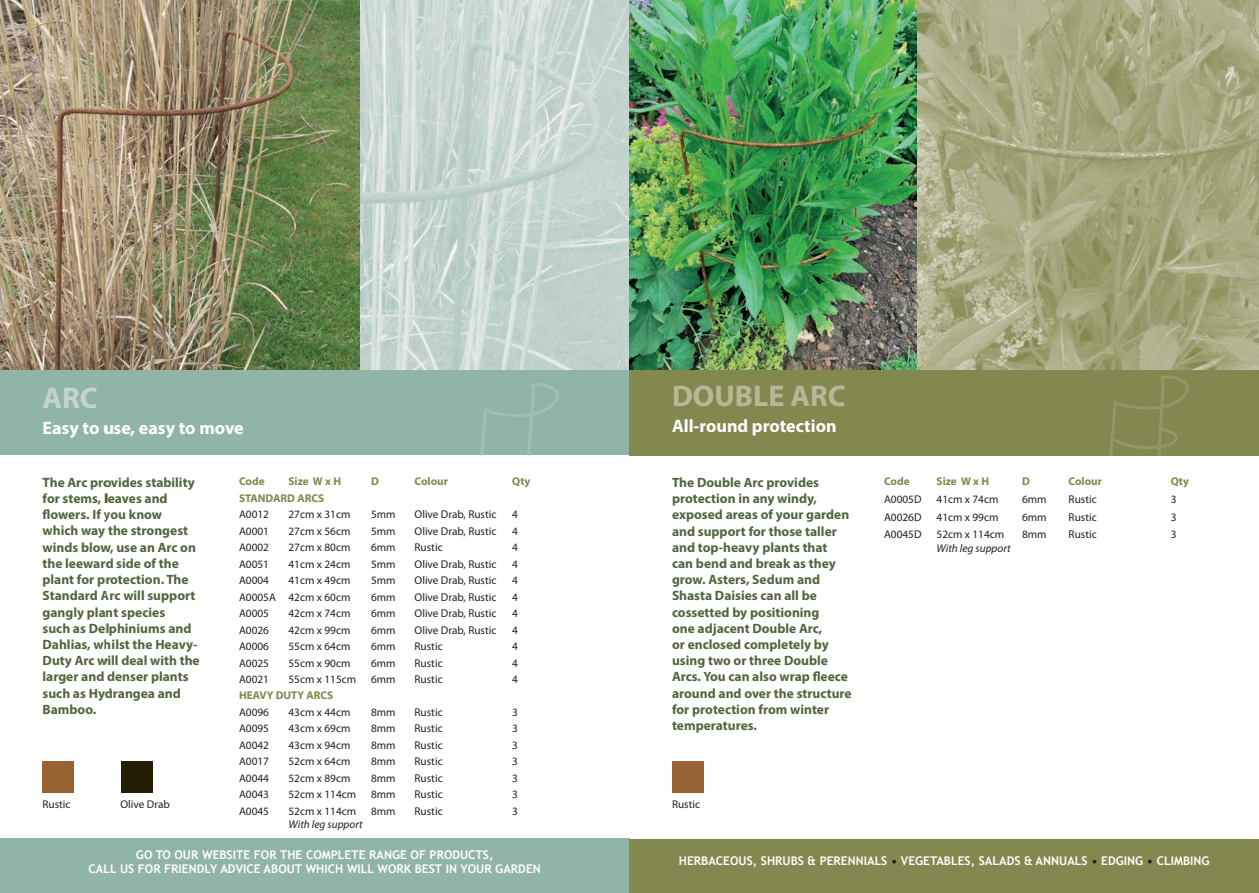
<style>
.page{position:relative;width:1259px;height:893px;background:#fff}
.page>*{position:absolute;margin:0;border:0;box-sizing:border-box;transform-origin:0 0}
.t1{font:700 30px "Myriad Pro";color:#b8b899}
.t2{font:700 30px "Myriad Pro";color:#c3d4cf}
.t3{font:700 18px "Myriad Pro";color:#fff}
.t4{font:700 13.5px/16.2px "Myriad Pro";color:#51653c}
.t5{font:700 12px/14.4px "Trebuchet MS";color:#fff;text-align:center}
.t6{font:11.25px "Myriad Pro";color:#231f20}
.t7{font:700 11.25px "Myriad Pro";color:#82884e}
.t8{font:italic 11.25px "Myriad Pro";color:#231f20}
.s1{color:#231f20}
</style>
<div class="page">
<div style="left:0;top:369px;width:629px;height:86px;background:#91b4a9"></div>
<img style="left:359px;top:0;width:270px;height:370px">
<img style="left:0;top:0;width:359px;height:370px">
<div style="left:0;top:839px;width:629px;height:54px;background:#91b4a9"></div>
<svg style="left:480px;top:383px;width:79px;height:72px"></svg>
<div style="left:629px;top:369px;width:630px;height:86px;background:#82884e"></div>
<img style="left:916px;top:0;width:343px;height:369px">
<img style="left:629px;top:0;width:287px;height:370px">
<div style="left:629px;top:839px;width:630px;height:54px;background:#82884e"></div>
<div style="left:43px;top:761px;width:31px;height:32px;background:#986332"></div>
<div style="left:122px;top:761px;width:31px;height:32px;background:#241e05"></div>
<div style="left:672px;top:761px;width:31px;height:32px;background:#986332"></div>
<svg style="left:1110px;top:376px;width:79px;height:79px"></svg>
<h1 class="t1" style="left:672px;top:377px;width:175px">DOUBLE ARC</h1>
<h2 class="t3" style="left:672px;top:414px;width:166px">All-round protection</h2>
<h1 class="t2" style="left:43px;top:379px;width:57px">ARC</h1>
<h2 class="t3" style="left:43px;top:416px;width:203px">Easy to use, easy to move</h2>
<p class="t4" style="left:43px;top:474px;width:159px">The Arc provides stability for stems, leaves and flowers. If you know which way the strongest winds blow, use an Arc on the leeward side of the plant for protection. The<br>Standard Arc will support gangly plant species<br>such as Delphiniums and<br>Dahlias, whilst the Heavy-<br>Duty Arc will deal with the larger and denser plants such as Hydrangea and<br>Bamboo.</p>
<p class="t7" style="left:239px;top:474px;width:27px">Code</p>
<p class="t7" style="left:288px;top:474px;width:54px">Size W x H</p>
<p class="t7" style="left:371px;top:474px;width:9px">D</p>
<p class="t7" style="left:414px;top:474px;width:35px">Colour</p>
<p class="t7" style="left:512px;top:474px;width:20px">Qty</p>
<p class="t7" style="left:239px;top:491px;width:87px">STANDARD ARCS</p>
<p class="t6" style="left:239px;top:507px;width:31px">A0012</p>
<p class="t6" style="left:288px;top:507px;width:63px">27cm x 31cm</p>
<p class="t6" style="left:371px;top:507px;width:26px">5mm</p>
<p class="t6" style="left:414px;top:507px;width:83px">Olive Drab, Rustic</p>
<p class="t6" style="left:512px;top:507px;width:7px">4</p>
<p class="t6" style="left:239px;top:524px;width:31px">A0001</p>
<p class="t6" style="left:288px;top:524px;width:63px">27cm x 56cm</p>
<p class="t6" style="left:371px;top:524px;width:26px">5mm</p>
<p class="t6" style="left:414px;top:524px;width:83px">Olive Drab, Rustic</p>
<p class="t6" style="left:512px;top:524px;width:7px">4</p>
<p class="t6" style="left:239px;top:540px;width:31px">A0002</p>
<p class="t6" style="left:288px;top:540px;width:63px">27cm x 80cm</p>
<p class="t6" style="left:371px;top:540px;width:26px">6mm</p>
<p class="t6" style="left:414px;top:540px;width:30px">Rustic</p>
<p class="t6" style="left:512px;top:540px;width:7px">4</p>
<p class="t6" style="left:239px;top:557px;width:31px">A0051</p>
<p class="t6" style="left:288px;top:557px;width:63px">41cm x 24cm</p>
<p class="t6" style="left:371px;top:557px;width:26px">5mm</p>
<p class="t6" style="left:414px;top:557px;width:83px">Olive Drab, Rustic</p>
<p class="t6" style="left:512px;top:557px;width:7px">4</p>
<p class="t6" style="left:239px;top:573px;width:31px">A0004</p>
<p class="t6" style="left:288px;top:573px;width:63px">41cm x 49cm</p>
<p class="t6" style="left:371px;top:573px;width:26px">5mm</p>
<p class="t6" style="left:414px;top:573px;width:83px">Olive Drab, Rustic</p>
<p class="t6" style="left:512px;top:573px;width:7px">4</p>
<p class="t6" style="left:239px;top:590px;width:113px">A0005A 42cm x 60cm</p>
<p class="t6" style="left:371px;top:590px;width:26px">6mm</p>
<p class="t6" style="left:414px;top:590px;width:83px">Olive Drab, Rustic</p>
<p class="t6" style="left:512px;top:590px;width:7px">4</p>
<p class="t6" style="left:239px;top:606px;width:31px">A0005</p>
<p class="t6" style="left:288px;top:606px;width:63px">42cm x 74cm</p>
<p class="t6" style="left:371px;top:606px;width:26px">6mm</p>
<p class="t6" style="left:414px;top:606px;width:83px">Olive Drab, Rustic</p>
<p class="t6" style="left:512px;top:606px;width:7px">4</p>
<p class="t6" style="left:239px;top:623px;width:31px">A0026</p>
<p class="t6" style="left:288px;top:623px;width:63px">42cm x 99cm</p>
<p class="t6" style="left:371px;top:623px;width:26px">6mm</p>
<p class="t6" style="left:414px;top:623px;width:83px">Olive Drab, Rustic</p>
<p class="t6" style="left:512px;top:623px;width:7px">4</p>
<p class="t6" style="left:239px;top:639px;width:31px">A0006</p>
<p class="t6" style="left:288px;top:639px;width:63px">55cm x 64cm</p>
<p class="t6" style="left:371px;top:639px;width:26px">6mm</p>
<p class="t6" style="left:414px;top:639px;width:30px">Rustic</p>
<p class="t6" style="left:512px;top:639px;width:7px">4</p>
<p class="t6" style="left:239px;top:656px;width:31px">A0025</p>
<p class="t6" style="left:288px;top:656px;width:63px">55cm x 90cm</p>
<p class="t6" style="left:371px;top:656px;width:26px">6mm</p>
<p class="t6" style="left:414px;top:656px;width:30px">Rustic</p>
<p class="t6" style="left:512px;top:656px;width:7px">4</p>
<p class="t6" style="left:239px;top:672px;width:31px">A0021</p>
<p class="t6" style="left:288px;top:672px;width:69px">55cm x 115cm</p>
<p class="t6" style="left:371px;top:672px;width:26px">6mm</p>
<p class="t6" style="left:414px;top:672px;width:30px">Rustic</p>
<p class="t6" style="left:512px;top:672px;width:7px">4</p>
<p class="t7" style="left:239px;top:688px;width:96px">HEAVY DUTY ARCS</p>
<p class="t6" style="left:239px;top:705px;width:31px">A0096</p>
<p class="t6" style="left:288px;top:705px;width:63px">43cm x 44cm</p>
<p class="t6" style="left:371px;top:705px;width:26px">8mm</p>
<p class="t6" style="left:414px;top:705px;width:30px">Rustic</p>
<p class="t6" style="left:512px;top:705px;width:7px">3</p>
<p class="t6" style="left:239px;top:722px;width:31px">A0095</p>
<p class="t6" style="left:288px;top:722px;width:63px">43cm x 69cm</p>
<p class="t6" style="left:371px;top:722px;width:26px">8mm</p>
<p class="t6" style="left:414px;top:722px;width:30px">Rustic</p>
<p class="t6" style="left:512px;top:722px;width:7px">3</p>
<p class="t6" style="left:239px;top:738px;width:31px">A0042</p>
<p class="t6" style="left:288px;top:738px;width:63px">43cm x 94cm</p>
<p class="t6" style="left:371px;top:738px;width:26px">8mm</p>
<p class="t6" style="left:414px;top:738px;width:30px">Rustic</p>
<p class="t6" style="left:512px;top:738px;width:7px">3</p>
<p class="t6" style="left:239px;top:755px;width:31px">A0017</p>
<p class="t6" style="left:288px;top:755px;width:63px">52cm x 64cm</p>
<p class="t6" style="left:371px;top:755px;width:26px">8mm</p>
<p class="t6" style="left:414px;top:755px;width:30px">Rustic</p>
<p class="t6" style="left:512px;top:755px;width:7px">3</p>
<p class="t6" style="left:239px;top:771px;width:31px">A0044</p>
<p class="t6" style="left:288px;top:771px;width:63px">52cm x 89cm</p>
<p class="t6" style="left:371px;top:771px;width:26px">8mm</p>
<p class="t6" style="left:414px;top:771px;width:30px">Rustic</p>
<p class="t6" style="left:512px;top:771px;width:7px">3</p>
<p class="t6" style="left:239px;top:788px;width:31px">A0043</p>
<p class="t6" style="left:288px;top:788px;width:69px">52cm x 114cm</p>
<p class="t6" style="left:371px;top:788px;width:26px">8mm</p>
<p class="t6" style="left:414px;top:788px;width:30px">Rustic</p>
<p class="t6" style="left:512px;top:788px;width:7px">3</p>
<p class="t6" style="left:239px;top:804px;width:31px">A0045</p>
<p class="t6" style="left:288px;top:804px;width:69px">52cm x 114cm</p>
<p class="t6" style="left:371px;top:804px;width:26px">8mm</p>
<p class="t6" style="left:414px;top:804px;width:30px">Rustic</p>
<p class="t6" style="left:512px;top:804px;width:7px">3</p>
<p class="t8" style="left:288px;top:818px;width:76px">With leg support</p>
<p class="t4" style="left:672px;top:474px;width:181px">The Double Arc provides protection in any windy, exposed areas of your garden and support for those taller and top-heavy plants that can bend and break as they grow. Asters, Sedum and<br>Shasta Daisies can all be cossetted by positioning<br>one adjacent Double Arc,<br>or enclosed completely by using two or three Double<br>Arcs. You can also wrap fleece around and over the structure for protection from winter temperatures.</p>
<p class="t7" style="left:884px;top:474px;width:27px">Code</p>
<p class="t7" style="left:936px;top:474px;width:54px">Size W x H</p>
<p class="t7" style="left:1022px;top:474px;width:9px">D</p>
<p class="t7" style="left:1068px;top:474px;width:35px">Colour</p>
<p class="t7" style="left:1170px;top:474px;width:20px">Qty</p>
<p class="t6" style="left:884px;top:492px;width:39px">A0005D</p>
<p class="t6" style="left:936px;top:492px;width:63px">41cm x 74cm</p>
<p class="t6" style="left:1022px;top:492px;width:26px">6mm</p>
<p class="t6" style="left:1068px;top:492px;width:30px">Rustic</p>
<p class="t6" style="left:1170px;top:492px;width:7px">3</p>
<p class="t6" style="left:884px;top:510px;width:39px">A0026D</p>
<p class="t6" style="left:936px;top:510px;width:63px">41cm x 99cm</p>
<p class="t6" style="left:1022px;top:510px;width:26px">6mm</p>
<p class="t6" style="left:1068px;top:510px;width:30px">Rustic</p>
<p class="t6" style="left:1170px;top:510px;width:7px">3</p>
<p class="t6" style="left:884px;top:528px;width:39px">A0045D</p>
<p class="t6" style="left:936px;top:528px;width:69px">52cm x 114cm</p>
<p class="t6" style="left:1022px;top:528px;width:26px">8mm</p>
<p class="t6" style="left:1068px;top:528px;width:30px">Rustic</p>
<p class="t6" style="left:1170px;top:528px;width:7px">3</p>
<p class="t8" style="left:936px;top:541px;width:76px">With leg support</p>
<p class="t6" style="left:43px;top:797px;width:30px">Rustic</p>
<p class="t6" style="left:121px;top:797px;width:51px">Olive Drab</p>
<p class="t6" style="left:672px;top:797px;width:30px">Rustic</p>
<p class="t5" style="left:89px;top:847px;width:454px">GO TO OUR WEBSITE FOR THE COMPLETE RANGE OF PRODUCTS,<br>CALL US FOR FRIENDLY ADVICE ABOUT WHICH WILL WORK BEST IN YOUR GARDEN</p>
<p class="t5" style="left:679px;top:853px;width:532px">HERBACEOUS, SHRUBS &amp; PERENNIALS <span class="s1">•</span> VEGETABLES, SALADS &amp; ANNUALS <span class="s1">•</span> EDGING <span class="s1">•</span> CLIMBING</p>
</div>
